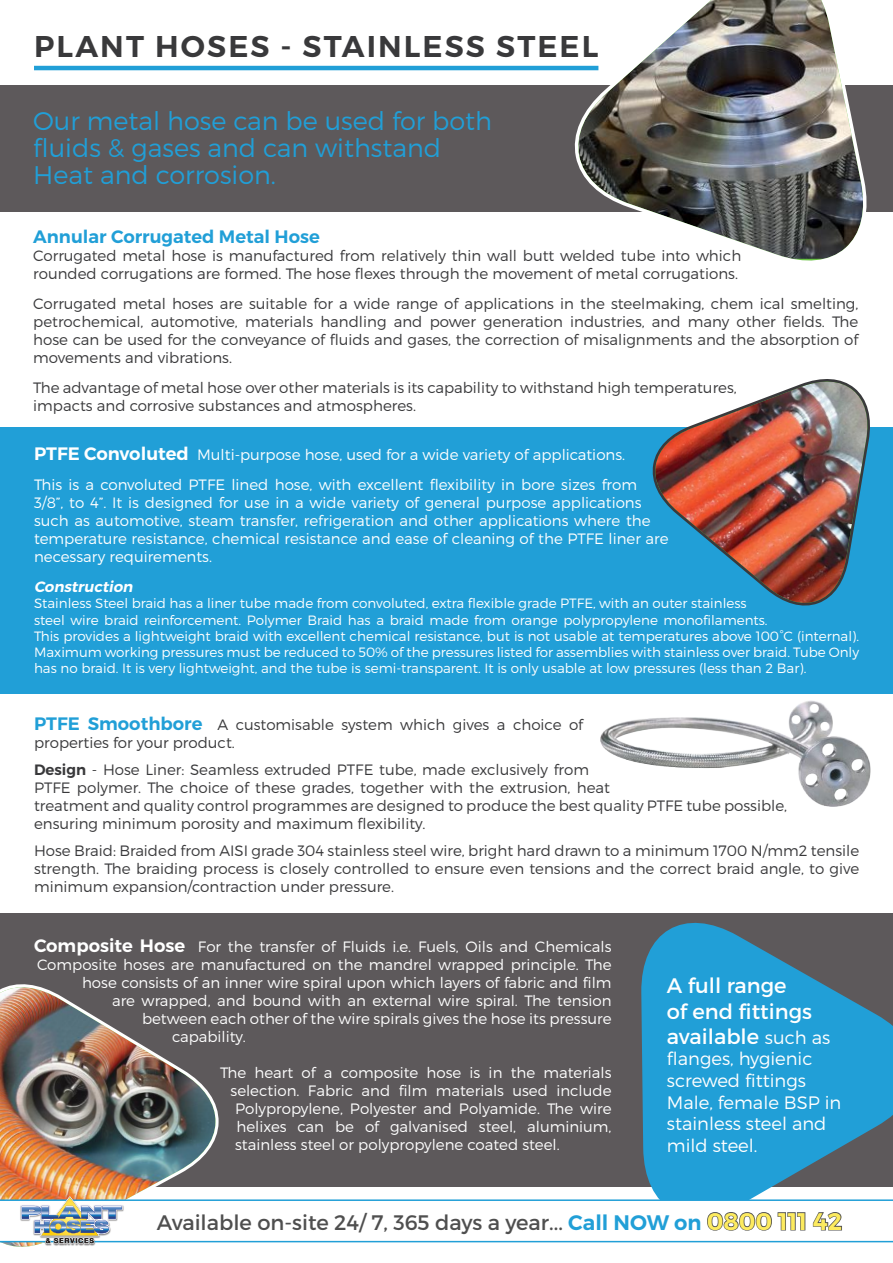
<style>
.page{position:relative;width:893px;height:1263px;background:#fff}
.page>*{position:absolute;margin:0;border:0;box-sizing:border-box;transform-origin:0 0}
.t1{font:600 30px "Montserrat";letter-spacing:.07em;color:#39393b}
.t2{font:300 25.5px/27px "Montserrat";color:#219fd7}
.t3{font:21px "Montserrat";color:#4f4f4f}
.t4{font:21px/25.2px "Montserrat";color:#fff}
.t5{font:300 18px/21.6px "Montserrat";color:#fff}
.t6{font:600 18px "Montserrat";color:#219fd7}
.t7{font:300 15px/18px "Montserrat";color:#39393b}
.t8{font:300 15px/18px "Montserrat";color:#fff}
.t9{font:italic 600 15px "Montserrat";color:#fff}
.t10{font:300 13.5px/16.2px "Montserrat";color:#fff}
.t11{font:700 7.05px "Helvetica Neue";letter-spacing:.11em;color:#241f1f}
.s1{font-weight:600;font-size:18px}
.s2{font-weight:600;font-size:18px;color:#219fd7}
.s3{font-weight:600}
.s4{font-weight:300;font-size:18px}
.s5{font-weight:600;color:#219fd7}
.s6{font-weight:600;font-size:24px;color:#fdeb5e}
</style>
<div class="page">
<div style="left:0;top:913px;width:893px;height:273px;background:#5d595b"></div>
<div style="left:0;top:428px;width:893px;height:266px;background:#219fd7"></div>
<div style="left:0;top:85px;width:893px;height:127px;background:#5d595b"></div>
<hr style="left:34px;top:66px;width:564px;height:4px;background:#219fd7">
<svg style="left:641px;top:922px;width:252px;height:274px;fill:#219fd7"></svg>
<img style="left:573px;top:0;width:294px;height:261px">
<img style="left:649px;top:379px;width:222px;height:227px">
<img style="left:600px;top:700px;width:271px;height:107px">
<img style="left:0;top:984px;width:221px;height:263px">
<img style="left:20px;top:1195px;width:105px;height:51px">
<svg style="left:0;top:1196px;width:893px;height:48px"></svg>
<h1 class="t1" style="left:34px;top:27px;width:566px">PLANT HOSES - STAINLESS STEEL</h1>
<h2 class="t2" style="left:33px;top:107px;width:460px">Our metal hose can be used for both fluids &amp; gases and can withstand<br>Heat and corrosion.</h2>
<p class="t6" style="left:33px;top:225px;width:288px">Annular Corrugated Metal Hose</p>
<p class="t7" style="left:33px;top:246px;width:709px">Corrugated metal hose is manufactured from relatively thin wall butt welded tube into which rounded corrugations are formed. The hose flexes through the movement of metal corrugations.</p>
<p class="t7" style="left:33px;top:294px;width:827px;text-align:justify">Corrugated metal hoses are suitable for a wide range of applications in the steelmaking, chem ical smelting, petrochemical, automotive, materials handling and power generation industries, and many other fields. The hose can be used for the conveyance of fluids and gases, the correction of misalignments and the absorption of movements and vibrations.</p>
<p class="t7" style="left:33px;top:378px;width:705px">The advantage of metal hose over other materials is its capability to withstand high temperatures, impacts and corrosive substances and atmospheres.</p>
<p class="t8" style="left:34px;top:440px;width:605px;line-height:30px"><span class="s1">PTFE Convoluted</span> Multi-purpose hose, used for a wide variety of applications.<br>This is a convoluted PTFE lined hose, with excellent flexibility in bore sizes from</p>
<p class="t8" style="left:34px;top:494px;width:636px">3/8”, to 4”. It is designed for use in a wide variety of general purpose applications such as automotive, steam transfer, refrigeration and other applications where the temperature resistance, chemical resistance and ease of cleaning of the PTFE liner are necessary requirements.</p>
<p class="t9" style="left:34px;top:577px;width:103px">Construction</p>
<p class="t10" style="left:34px;top:595px;width:827px">Stainless Steel braid has a liner tube made from convoluted, extra flexible grade PTFE, with an outer stainless<br>steel wire braid reinforcement. Polymer Braid has a braid made from orange polypropylene monofilaments.<br>This provides a lightweight braid with excellent chemical resistance, but is not usable at temperatures above 100°C (internal).<br>Maximum working pressures must be reduced to 50% of the pressures listed for assemblies with stainless over braid. Tube Only has no braid. It is very lightweight, and the tube is semi-transparent. It is only usable at low pressures (less than 2 Bar).</p>
<p class="t7" style="left:34px;top:715px;width:551px"><span class="s2">PTFE Smoothbore</span> A customisable system which gives a choice of properties for your product.</p>
<p class="t7" style="left:34px;top:760px;width:755px"><span class="s3">Design</span> - Hose Liner: Seamless extruded PTFE tube, made exclusively from<br>PTFE polymer. The choice of these grades, together with the extrusion, heat<br>treatment and quality control programmes are designed to produce the best quality PTFE tube possible, ensuring minimum porosity and maximum flexibility.</p>
<p class="t7" style="left:34px;top:841px;width:827px;text-align:justify">Hose Braid: Braided from AISI grade 304 stainless steel wire, bright hard drawn to a minimum 1700 N/mm2 tensile strength. The braiding process is closely controlled to ensure even tensions and the correct braid angle, to give minimum expansion/contraction under pressure.</p>
<p class="t8" style="left:34px;top:937px;width:579px"><span class="s1">Composite Hose</span> For the transfer of Fluids i.e. Fuels, Oils and Chemicals</p>
<p class="t8" style="left:37px;top:955px;width:576px">Composite hoses are manufactured on the mandrel wrapped principle. The</p>
<p class="t8" style="left:82px;top:973px;width:531px">hose consists of an inner wire spiral upon which layers of fabric and film</p>
<p class="t8" style="left:112px;top:991px;width:501px">are wrapped, and bound with an external wire spiral. The tension</p>
<p class="t8" style="left:142px;top:1009px;width:471px">between each other of the wire spirals gives the hose its pressure</p>
<p class="t8" style="left:172px;top:1027px;width:75px">capability.</p>
<p class="t8" style="left:220px;top:1063px;width:393px">The heart of a composite hose is in the materials</p>
<p class="t8" style="left:231px;top:1081px;width:382px">selection. Fabric and film materials used include</p>
<p class="t8" style="left:235px;top:1099px;width:378px">Polypropylene, Polyester and Polyamide. The wire</p>
<p class="t8" style="left:237px;top:1117px;width:377px">helixes can be of galvanised steel, aluminium,</p>
<p class="t8" style="left:235px;top:1135px;width:326px">stainless steel or polypropylene coated steel.</p>
<h3 class="t4" style="left:667px;top:973px;width:165px">A full range<br>of end fittings available <span class="s4">such as</span></h3>
<p class="t5" style="left:667px;top:1048px;width:176px">flanges, hygienic screwed fittings<br>Male, female BSP in stainless steel and mild steel.</p>
<p class="t11" style="left:46px;top:1235px;width:50px">&amp; SERVICES</p>
<h3 class="t3" style="left:157px;top:1209px;width:687px">Available on-site 24/ 7, 365 days a year... <span class="s5">Call NOW on</span> <span class="s6">0800 111 42</span></h3>
</div>
